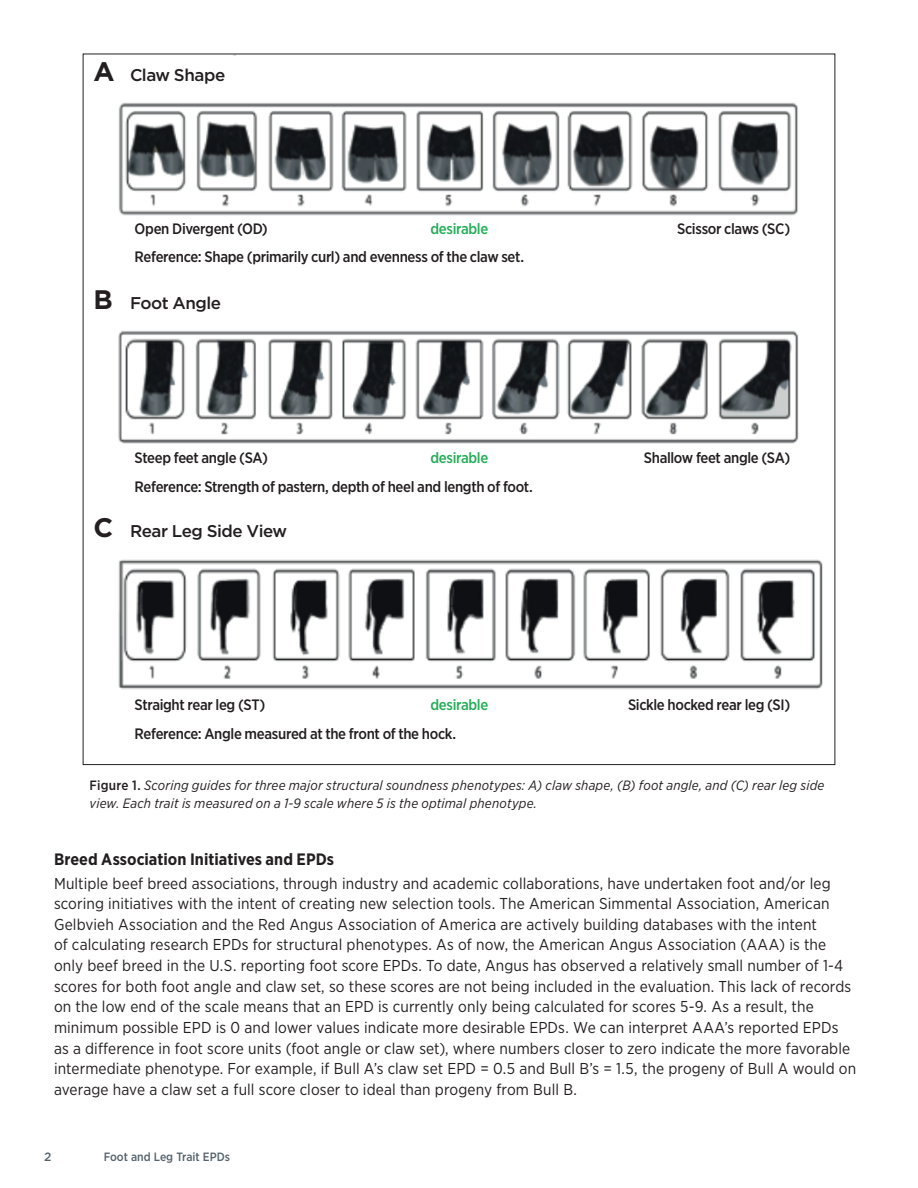
<style>
.page{position:relative;width:918px;height:1188px;background:#fff}
.page>*{position:absolute;margin:0;border:0;box-sizing:border-box;transform-origin:0 0}
.t1{font:500 16.95px "Gotham";letter-spacing:-.03em;color:#231f20}
.Subheads{font:700 16.5px "Gotham Narrow";color:#231f20}
.Body_Text{font:15.75px/20.7px "Gotham Narrow";letter-spacing:.005em;color:#231f20}
.t2{font:500 15.15px "Gotham Narrow";letter-spacing:-.025em;color:#231f20}
.t3{font:500 15.15px "Gotham Narrow";letter-spacing:-.025em;color:#24ad58}
.Body_Text-2{font:italic 13.5px/18px "Gotham Narrow";letter-spacing:.015em;color:#231f20}
.t4{font:500 12px "Gotham Narrow";color:#55636c}
.t5{font:500 12px "Gotham";color:#55636c}
.s1{font-weight:700;font-size:26.85px}
.s2{font-weight:500;font-style:normal}
</style>
<div class="page">
<img style="left:118px;top:103px;width:705px;height:587px">
<div style="left:89px;top:273px;width:155px;height:43px;background:#fff"></div>
<div style="left:89px;top:502px;width:233px;height:42px;background:#fff"></div>
<div style="left:132px;top:217px;width:695px;height:51px;background:#fff"></div>
<div style="left:132px;top:453px;width:695px;height:51px;background:#fff"></div>
<p class="t1" style="left:93px;top:64px;width:133px"><span class="s1">A</span> Claw Shape</p>
<p class="t2" style="left:135px;top:219px;width:135px">Open Divergent (OD)</p>
<p class="t3" style="left:430px;top:219px;width:59px">desirable</p>
<p class="t2" style="left:677px;top:219px;width:115px">Scissor claws (SC)</p>
<p class="t2" style="left:135px;top:247px;width:391px">Reference: Shape (primarily curl) and evenness of the claw set.</p>
<p class="t1" style="left:93px;top:292px;width:129px"><span class="s1">B</span> Foot Angle</p>
<p class="t2" style="left:135px;top:448px;width:135px">Steep feet angle (SA)</p>
<p class="t3" style="left:430px;top:448px;width:59px">desirable</p>
<p class="t2" style="left:644px;top:448px;width:148px">Shallow feet angle (SA)</p>
<p class="t2" style="left:135px;top:477px;width:400px">Reference: Strength of pastern, depth of heel and length of foot.</p>
<p class="t1" style="left:93px;top:520px;width:195px"><span class="s1">C</span> Rear Leg Side View</p>
<p class="t2" style="left:135px;top:695px;width:132px">Straight rear leg (ST)</p>
<p class="t3" style="left:430px;top:695px;width:59px">desirable</p>
<p class="t2" style="left:628px;top:695px;width:164px">Sickle hocked rear leg (SI)</p>
<p class="t2" style="left:135px;top:724px;width:323px">Reference: Angle measured at the front of the hock.</p>
<p class="Body_Text-2" style="left:90px;top:776px;width:736px"><span class="s2">Figure 1.</span> Scoring guides for three major structural soundness phenotypes: A) claw shape, (B) foot angle, and (C) rear leg side view. Each trait is measured on a 1-9 scale where 5 is the optimal phenotype.</p>
<p class="Subheads" style="left:54px;top:849px;width:282px">Breed Association Initiatives and EPDs</p>
<p class="Body_Text" style="left:54px;top:872px;width:804px">Multiple beef breed associations, through industry and academic collaborations, have undertaken foot and/or leg scoring initiatives with the intent of creating new selection tools. The American Simmental Association, American Gelbvieh Association and the Red Angus Association of America are actively building databases with the intent<br>of calculating research EPDs for structural phenotypes. As of now, the American Angus Association (AAA) is the only beef breed in the U.S. reporting foot score EPDs. To date, Angus has observed a relatively small number of 1-4 scores for both foot angle and claw set, so these scores are not being included in the evaluation. This lack of records on the low end of the scale means that an EPD is currently only being calculated for scores 5-9. As a result, the minimum possible EPD is 0 and lower values indicate more desirable EPDs. We can interpret AAA’s reported EPDs as a difference in foot score units (foot angle or claw set), where numbers closer to zero indicate the more favorable intermediate phenotype. For example, if Bull A’s claw set EPD = 0.5 and Bull B’s = 1.5, the progeny of Bull A would on average have a claw set a full score closer to ideal than progeny from Bull B.</p>
<p class="t5" style="left:44px;top:1149px;width:9px">2</p>
<p class="t4" style="left:104px;top:1149px;width:128px">Foot and Leg Trait EPDs</p>
</div>
